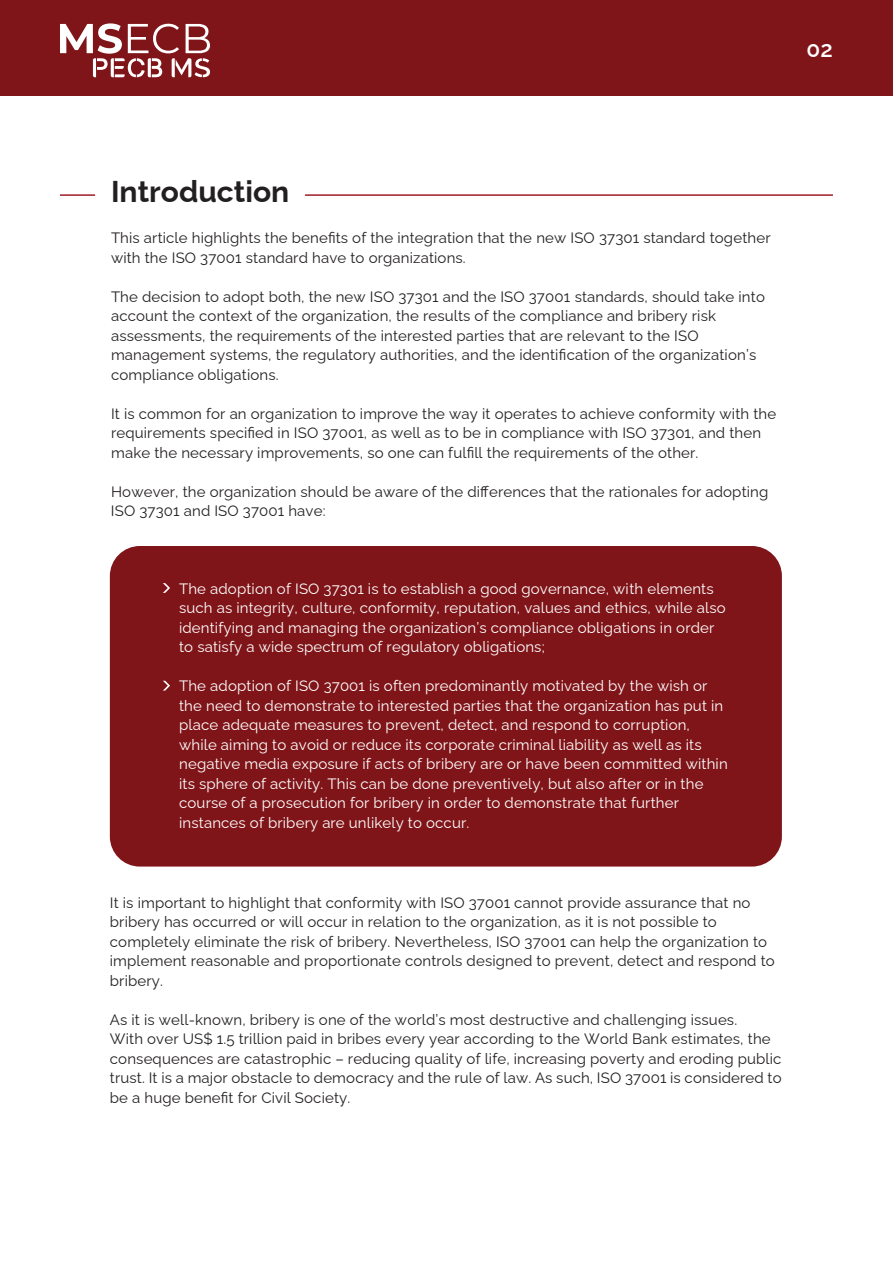
<style>
.page{position:relative;width:893px;height:1263px;background:#fff}
.page>*{position:absolute;margin:0;border:0;box-sizing:border-box;transform-origin:0 0}
.t1{font:700 30px "Raleway";color:#231f20}
.t2{font:600 22.5px "Raleway";color:#fff}
.t3{font:15px/19.5px "Raleway";letter-spacing:.01em;color:#231f20}
.t4{font:15px/19.5px "Raleway";letter-spacing:.01em;color:#fff}
</style>
<div class="page">
<hr style="left:60px;top:194px;width:35px;height:2px;background:#a11c28">
<hr style="left:305px;top:194px;width:528px;height:2px;background:#a11c28">
<div style="left:110px;top:546px;width:672px;height:320px;background:#801519;border-radius:30px"></div>
<svg style="left:163px;top:583px;width:7px;height:10px"></svg>
<svg style="left:163px;top:681px;width:7px;height:10px"></svg>
<div style="left:0;top:0;width:893px;height:95px;background:#801519"></div>
<svg style="left:60px;top:23px;width:150px;height:54px"></svg>
<h2 class="t2" style="left:806px;top:31px;width:28px">02</h2>
<h1 class="t1" style="left:111px;top:168px;width:180px">Introduction</h1>
<p class="t3" style="left:111px;top:226px;width:661px">This article highlights the benefits of the integration that the new ISO 37301 standard together with the ISO 37001 standard have to organizations.</p>
<p class="t3" style="left:111px;top:285px;width:655px">The decision to adopt both, the new ISO 37301 and the ISO 37001 standards, should take into account the context of the organization, the results of the compliance and bribery risk assessments, the requirements of the interested parties that are relevant to the ISO management systems, the regulatory authorities, and the identification of the organization’s compliance obligations.</p>
<p class="t3" style="left:111px;top:402px;width:667px">It is common for an organization to improve the way it operates to achieve conformity with the requirements specified in ISO 37001, as well as to be in compliance with ISO 37301, and then make the necessary improvements, so one can fulfill the requirements of the other.</p>
<p class="t3" style="left:111px;top:480px;width:659px">However, the organization should be aware of the differences that the rationales for adopting<br>ISO 37301 and ISO 37001 have:</p>
<p class="t4" style="left:179px;top:577px;width:548px">The adoption of ISO 37301 is to establish a good governance, with elements such as integrity, culture, conformity, reputation, values and ethics, while also identifying and managing the organization’s compliance obligations in order to satisfy a wide spectrum of regulatory obligations;</p>
<p class="t4" style="left:179px;top:675px;width:550px">The adoption of ISO 37001 is often predominantly motivated by the wish or the need to demonstrate to interested parties that the organization has put in place adequate measures to prevent, detect, and respond to corruption, while aiming to avoid or reduce its corporate criminal liability as well as its negative media exposure if acts of bribery are or have been committed within its sphere of activity. This can be done preventively, but also after or in the course of a prosecution for bribery in order to demonstrate that further instances of bribery are unlikely to occur.</p>
<p class="t3" style="left:110px;top:891px;width:666px">It is important to highlight that conformity with ISO 37001 cannot provide assurance that no bribery has occurred or will occur in relation to the organization, as it is not possible to completely eliminate the risk of bribery. Nevertheless, ISO 37001 can help the organization to implement reasonable and proportionate controls designed to prevent, detect and respond to bribery.</p>
<p class="t3" style="left:110px;top:1008px;width:673px">As it is well-known, bribery is one of the world’s most destructive and challenging issues.<br>With over US$ 1.5 trillion paid in bribes every year according to the World Bank estimates, the consequences are catastrophic – reducing quality of life, increasing poverty and eroding public trust. It is a major obstacle to democracy and the rule of law. As such, ISO 37001 is considered to be a huge benefit for Civil Society.</p>
</div>
